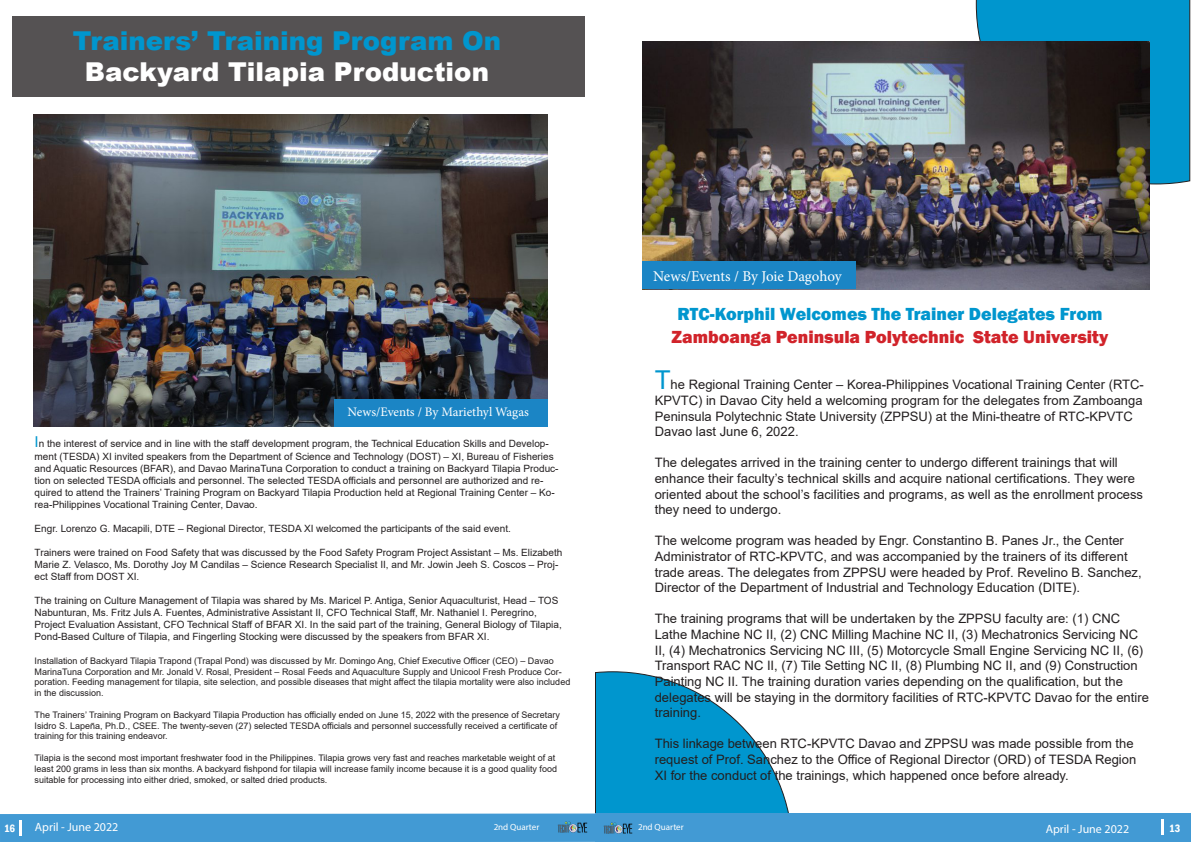
<style>
.page{position:relative;width:1191px;height:842px;background:#fff}
.page>*{position:absolute;margin:0;border:0;box-sizing:border-box;transform-origin:0 0}
.t1{font:900 26px "Arial";color:#0096ce}
.t2{font:900 26px "Arial";color:#fff}
.t3{font:800 18px "Franklin Gothic";color:#d1232a}
.t4{font:800 18px "Franklin Gothic";color:#0096ce}
.t5{font:15px "Minion Pro";letter-spacing:-.01em;color:#fff}
.t6{font:13px/15.6px "Arial";color:#231f20}
.t7{font:13px "Minion Pro";letter-spacing:-.005em;color:#fff}
.t8{font:12px "Myriad Pro";color:#fff}
.t9{font:600 condensed 11px "Franklin Gothic";color:#fff}
.t10{font:10px/12px "Arial";color:#231f20}
.t11{font:9px/10.8px "Arial";color:#231f20}
.t12{font:9px "Myriad Pro";color:#fff}
.s1{font-size:15px;color:#0096ce}
.s2{font-size:26px;color:#0096ce}
</style>
<div class="page">
<svg style="left:595px;top:671px;width:198px;height:143px"></svg>
<div style="left:975px;top:0;width:216px;height:185px;background:#0096ce"></div>
<img style="left:642px;top:42px;width:507px;height:248px">
<div style="left:642px;top:261px;width:214px;height:28px;background:#1b85c5"></div>
<div style="left:595px;top:814px;width:596px;height:28px;background:#429ad4"></div>
<hr style="left:1161px;top:819px;width:3px;height:16px;background:#fff">
<img style="left:603px;top:822px;width:30px;height:12px">
<div style="left:13px;top:16px;width:571px;height:81px;background:#555253"></div>
<img style="left:34px;top:114px;width:514px;height:312px">
<div style="left:334px;top:399px;width:213px;height:27px;background:#1b85c5"></div>
<div style="left:0;top:813px;width:595px;height:29px;background:#429ad4"></div>
<p class="t1" style="left:73px;top:22px;width:430px">Trainers’ Training Program On</p>
<p class="t2" style="left:85px;top:53px;width:405px">Backyard Tilapia Production</p>
<p class="t7" style="left:347px;top:404px;width:183px">News/Events / By Mariethyl Wagas</p>
<p class="t10" style="left:35px;top:438px;width:525px"><span class="s1">I</span>n the interest of service and in line with the staff development program, the Technical Education Skills and Develop&shy;ment (TESDA) XI invited speakers from the Department of Science and Technology (DOST) – XI, Bureau of Fisheries and Aquatic Resources (BFAR), and Davao MarinaTuna Corporation to conduct a training on Backyard Tilapia Produc&shy;tion on selected TESDA officials and personnel. The selected TESDA officials and personnel are authorized and re&shy;quired to attend the Trainers’ Training Program on Backyard Tilapia Production held at Regional Training Center – Ko&shy;rea-Philippines Vocational Training Center, Davao.</p>
<p class="t10" style="left:35px;top:522px;width:478px">Engr. Lorenzo G. Macapili, DTE – Regional Director, TESDA XI welcomed the participants of the said event.</p>
<p class="t10" style="left:35px;top:546px;width:529px">Trainers were trained on Food Safety that was discussed by the Food Safety Program Project Assistant – Ms. Elizabeth<br>Marie Z. Velasco, Ms. Dorothy Joy M Candilas – Science Research Specialist II, and Mr. Jowin Jeeh S. Coscos – Proj&shy;ect Staff from DOST XI.</p>
<p class="t10" style="left:35px;top:594px;width:529px">The training on Culture Management of Tilapia was shared by Ms. Maricel P. Antiga, Senior Aquaculturist, Head – TOS Nabunturan, Ms. Fritz Juls A. Fuentes, Administrative Assistant II, CFO Technical Staff, Mr. Nathaniel I. Peregrino, Project Evaluation Assistant, CFO Technical Staff of BFAR XI. In the said part of the training, General Biology of Tilapia, Pond-Based Culture of Tilapia, and Fingerling Stocking were discussed by the speakers from BFAR XI.</p>
<p class="t11" style="left:35px;top:655px;width:537px">Installation of Backyard Tilapia Trapond (Trapal Pond) was discussed by Mr. Domingo Ang, Chief Executive Officer (CEO) – Davao MarinaTuna Corporation and Mr. Jonald V. Rosal, President – Rosal Feeds and Aquaculture Supply and Unicool Fresh Produce Cor&shy;poration. Feeding management for tilapia, site selection, and possible diseases that might affect the tilapia mortality were also included in the discussion.</p>
<p class="t11" style="left:35px;top:709px;width:527px">The Trainers’ Training Program on Backyard Tilapia Production has officially ended on June 15, 2022 with the presence of Secretary<br>Isidro S. Lapeña, Ph.D., CSEE. The twenty-seven (27) selected TESDA officials and personnel successfully received a certificate of training for this training endeavor.</p>
<p class="t11" style="left:35px;top:752px;width:524px">Tilapia is the second most important freshwater food in the Philippines. Tilapia grows very fast and reaches marketable weight of at least 200 grams in less than six months. A backyard fishpond for tilapia will increase family income because it is a good quality food suitable for processing into either dried, smoked, or salted dried products.</p>
<p class="t9" style="left:4px;top:821px;width:12px">16</p>
<p class="t8" style="left:35px;top:820px;width:85px">April - June 2022</p>
<p class="t12" style="left:493px;top:822px;width:47px">2nd Quarter</p>
<p class="t5" style="left:653px;top:266px;width:190px">News/Events / By Joie Dagohoy</p>
<p class="t4" style="left:677px;top:302px;width:426px">RTC-Korphil Welcomes The Trainer Delegates From</p>
<p class="t3" style="left:671px;top:325px;width:438px">Zamboanga Peninsula Polytechnic State University</p>
<p class="t6" style="left:655px;top:377px;width:490px"><span class="s2">T</span>he Regional Training Center – Korea-Philippines Vocational Training Center (RTC-KPVTC) in Davao City held a welcoming program for the delegates from Zamboanga Peninsula Polytechnic State University (ZPPSU) at the Mini-theatre of RTC-KPVTC Davao last June 6, 2022.</p>
<p class="t6" style="left:655px;top:455px;width:490px">The delegates arrived in the training center to undergo different trainings that will enhance their faculty’s technical skills and acquire national certifications. They were oriented about the school’s facilities and programs, as well as the enrollment process they need to undergo.</p>
<p class="t6" style="left:655px;top:533px;width:488px">The welcome program was headed by Engr. Constantino B. Panes Jr., the Center Administrator of RTC-KPVTC, and was accompanied by the trainers of its different trade areas. The delegates from ZPPSU were headed by Prof. Revelino B. Sanchez, Director of the Department of Industrial and Technology Education (DITE).</p>
<p class="t6" style="left:655px;top:611px;width:495px">The training programs that will be undertaken by the ZPPSU faculty are: (1) CNC Lathe Machine NC II, (2) CNC Milling Machine NC II, (3) Mechatronics Servicing NC II, (4) Mechatronics Servicing NC III, (5) Motorcycle Small Engine Servicing NC II, (6)<br>Transport RAC NC II, (7) Tile Setting NC II, (8) Plumbing NC II, and (9) Construction Painting NC II. The training duration varies depending on the qualification, but the delegates will be staying in the dormitory facilities of RTC-KPVTC Davao for the entire training.</p>
<p class="t6" style="left:655px;top:736px;width:483px">This linkage between RTC-KPVTC Davao and ZPPSU was made possible from the request of Prof. Sanchez to the Office of Regional Director (ORD) of TESDA Region<br>XI for the conduct of the trainings, which happened once before already.</p>
<p class="t12" style="left:638px;top:822px;width:47px">2nd Quarter</p>
<p class="t8" style="left:1045px;top:821px;width:85px">April - June 2022</p>
<p class="t9" style="left:1169px;top:821px;width:13px">13</p>
</div>
